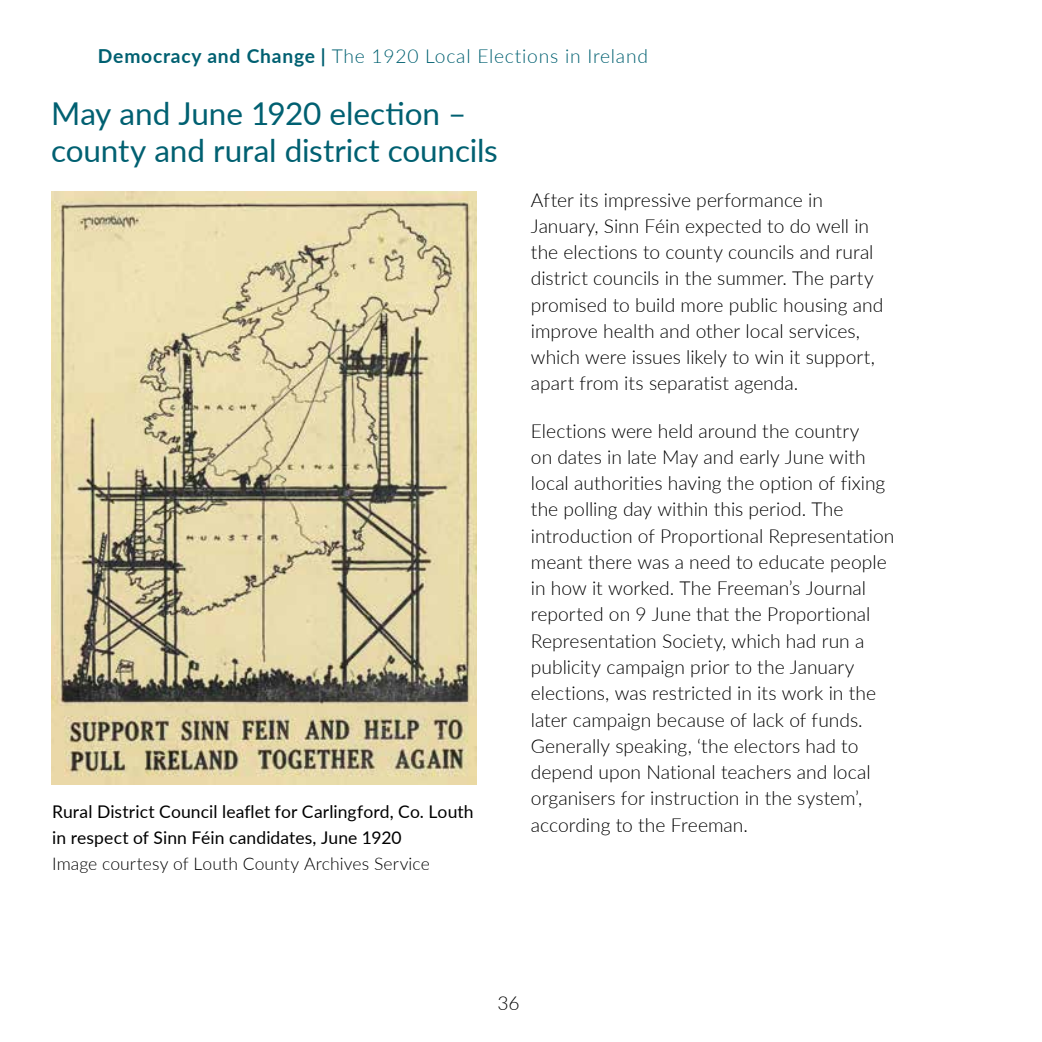
<style>
.page{position:relative;width:1042px;height:1042px;background:#fff}
.page>*{position:absolute;margin:0;border:0;box-sizing:border-box;transform-origin:0 0}
.t1{font:31.5px/37.8px "Lato";letter-spacing:-.005em;color:#006071}
.t2{font:300 19.25px/26.2px "Lato";color:#000}
.t3{font:300 19.25px "Lato";letter-spacing:.04em;color:#006071}
.t4{font:17.5px/26.2px "Lato";letter-spacing:.005em;color:#000}
.t5{font:300 17.5px "Lato";letter-spacing:.005em;color:#000}
.s1{font-weight:700}
</style>
<div class="page">
<img style="left:51px;top:191px;width:426px;height:594px">
<p class="t3" style="left:98px;top:43px;width:551px"><span class="s1">Democracy and Change</span> The 1920 Local Elections in Ireland</p>
<h1 class="t1" style="left:51px;top:93px;width:448px">May and June 1920 election – county and rural district councils</h1>
<p class="t4" style="left:52px;top:797px;width:423px">Rural District Council leaflet for Carlingford, Co. Louth in respect of Sinn Féin candidates, June 1920</p>
<p class="t5" style="left:52px;top:852px;width:379px">Image courtesy of Louth County Archives Service</p>
<p class="t2" style="left:531px;top:186px;width:354px">After its impressive performance in January, Sinn Féin expected to do well in the elections to county councils and rural district councils in the summer. The party promised to build more public housing and improve health and other local services, which were issues likely to win it support, apart from its separatist agenda.</p>
<p class="t2" style="left:531px;top:417px;width:365px">Elections were held around the country<br>on dates in late May and early June with local authorities having the option of fixing the polling day within this period. The introduction of Proportional Representation meant there was a need to educate people in how it worked. The Freeman’s Journal reported on 9 June that the Proportional Representation Society, which had run a publicity campaign prior to the January elections, was restricted in its work in the later campaign because of lack of funds.<br>Generally speaking, ‘the electors had to depend upon National teachers and local organisers for instruction in the system’, according to the Freeman.</p>
<p class="t2" style="left:497px;top:989px;width:24px">36</p>
</div>
